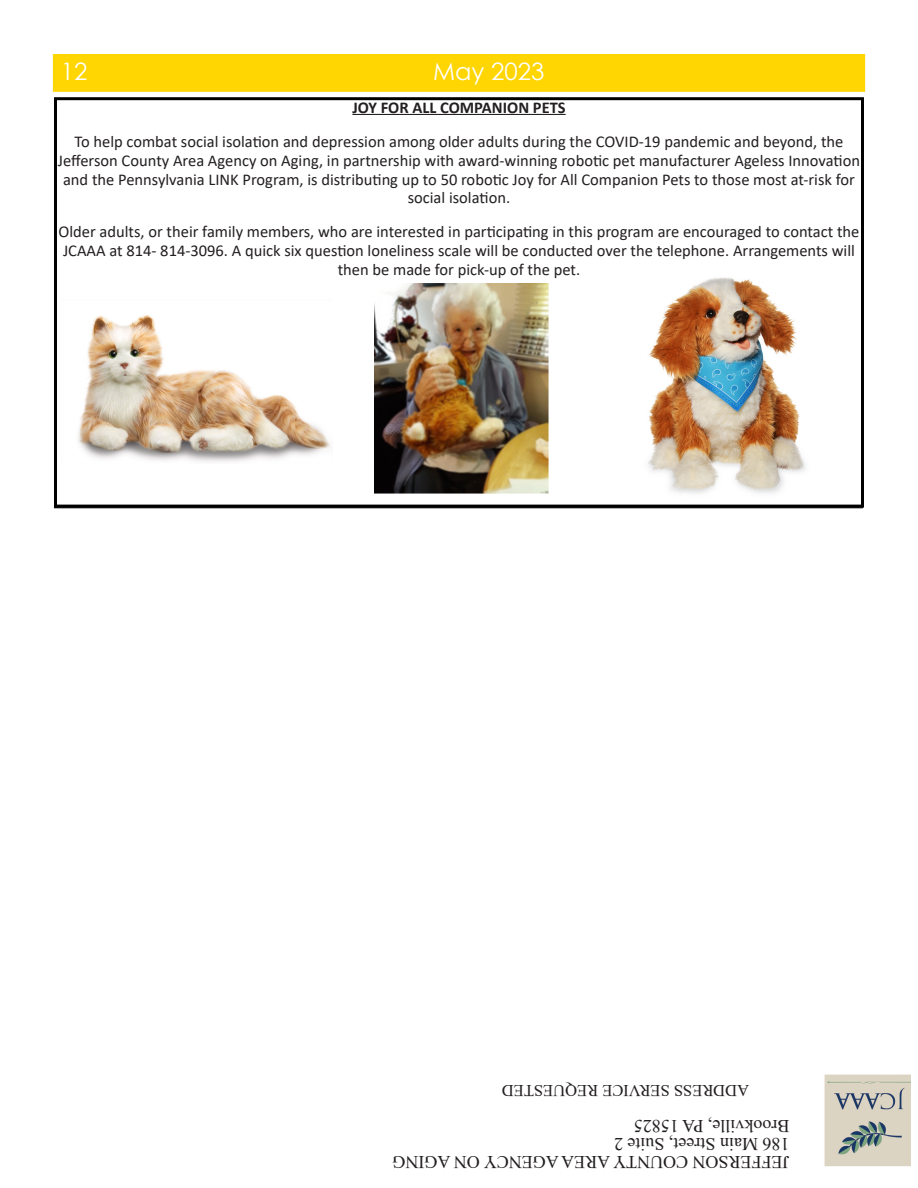
<style>
.page{position:relative;width:918px;height:1188px;background:#fff}
.page>*{position:absolute;margin:0;border:0;box-sizing:border-box;transform-origin:0 0}
.t1{font:24px "Century Gothic";color:#fff}
.t2{font:18px "Times New Roman";color:#231f20}
.t3{font:16.5px/19px "Calibri";color:#231f20;text-align:center}
.t4{font:16.5px "Times New Roman";color:#231f20}
.t5{font:700 16.5px "Calibri";color:#231f20}
</style>
<div class="page">
<div style="left:53px;top:54px;width:812px;height:38px;background:#ffd502"></div>
<img style="left:824px;top:1074px;width:86px;height:93px">
<hr style="left:352px;top:114px;width:214px;height:1px;background:#231f20">
<div style="left:54px;top:97px;width:810px;height:411px;border:3px solid #000"></div>
<img style="left:375px;top:284px;width:174px;height:209px">
<img style="left:648px;top:277px;width:158px;height:217px">
<img style="left:78px;top:314px;width:252px;height:148px">
<p class="t1" style="left:61px;top:54px;width:28px">12</p>
<p class="t1" style="left:433px;top:54px;width:113px">May 2023</p>
<p class="t5" style="left:352px;top:95px;width:215px">JOY FOR ALL COMPANION PETS</p>
<p class="t3" style="left:58px;top:131px;width:804px">To help combat social isolation and depression among older adults during the COVID-19 pandemic and beyond, the Jefferson County Area Agency on Aging, in partnership with award-winning robotic pet manufacturer Ageless Innovation and the Pennsylvania LINK Program, is distributing up to 50 robotic Joy for All Companion Pets to those most at-risk for social isolation.</p>
<p class="t3" style="left:59px;top:222px;width:802px">Older adults, or their family members, who are interested in participating in this program are encouraged to contact the<br>JCAAA at 814- 814-3096. A quick six question loneliness scale will be conducted over the telephone. Arrangements will then be made for pick-up of the pet.</p>
<p class="t4" style="left:749px;top:1102px;width:249px;rotate:-180deg">ADDRESS SERVICE REQUESTED</p>
<p class="t2" style="left:790px;top:1138px;width:157px;rotate:-180deg">Brookville, PA 15825</p>
<p class="t2" style="left:790px;top:1156px;width:177px;rotate:-180deg">186 Main Street, Suite 2</p>
<p class="t2" style="left:790px;top:1174px;width:399px;rotate:-180deg">JEFFERSON COUNTY AREA AGENCY ON AGING</p>
</div>
